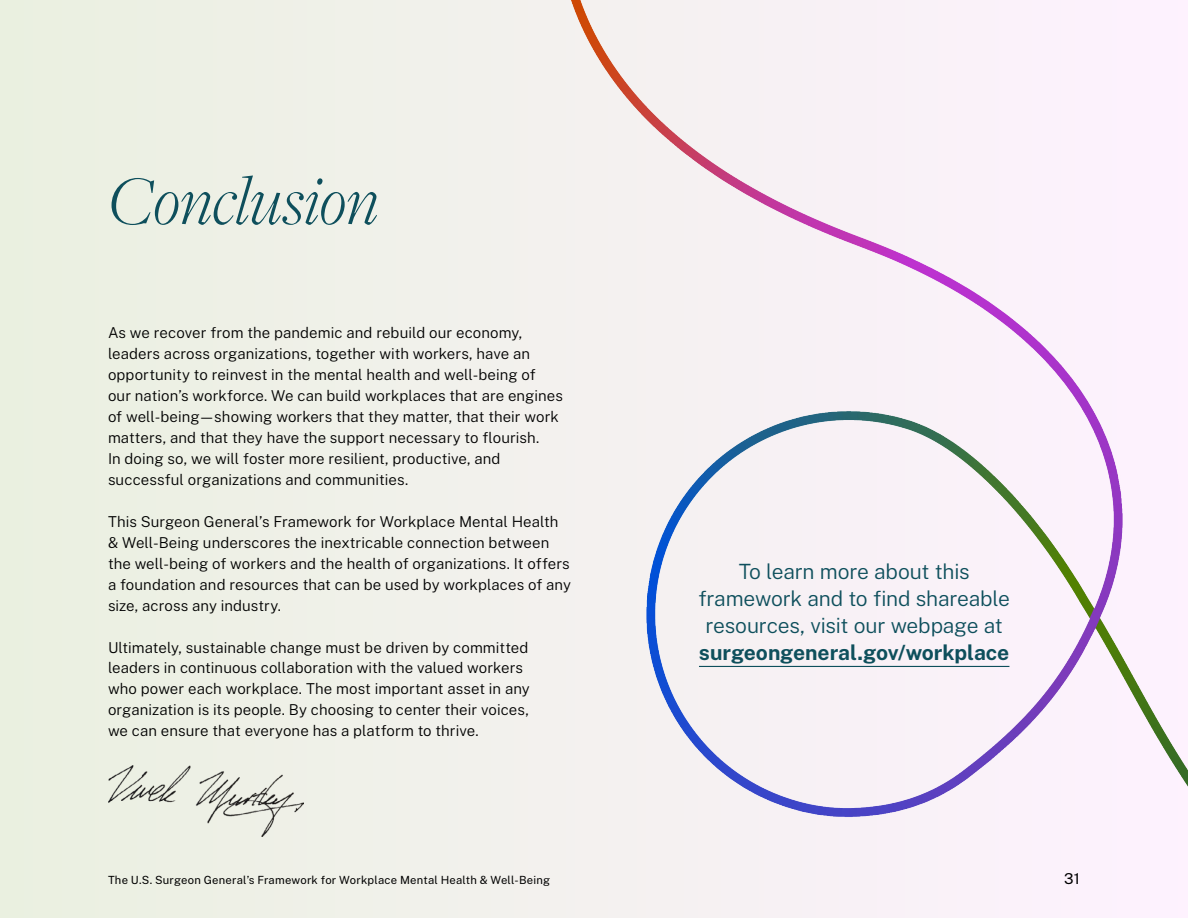
<style>
.page{position:relative;width:1188px;height:918px;background:#eff0e7}
.page>*{position:absolute;margin:0;border:0;box-sizing:border-box;transform-origin:0 0}
.t1{font:italic 300 72px "Freight Disp Pro";letter-spacing:-.01em;color:#0e4f5c}
.t2{font:300 21px/27px "Public Sans";letter-spacing:-.01em;color:#0e4f5c;text-align:center}
.t3{font:300 15px/21px "Public Sans";letter-spacing:.005em;color:#000}
.t4{font:15px "Public Sans";color:#000}
.t5{font:11.25px "Public Sans";letter-spacing:.02em;color:#000}
.s1{font-weight:700}
</style>
<div class="page">
<div style="left:571px;top:0;width:617px;height:918px;background:#f8f1f6"></div>
<hr style="left:699px;top:666px;width:310px;height:1px;background:#0e4f5c">
<img style="left:108px;top:766px;width:195px;height:71px">
<h2 class="t1" style="left:108px;top:154px;width:272px">Conclusion</h2>
<p class="t3" style="left:108px;top:321px;width:457px">As we recover from the pandemic and rebuild our economy, leaders across organizations, together with workers, have an opportunity to reinvest in the mental health and well-being of<br>our nation’s workforce. We can build workplaces that are engines of well-being—showing workers that they matter, that their work matters, and that they have the support necessary to flourish.<br>In doing so, we will foster more resilient, productive, and successful organizations and communities.</p>
<p class="t3" style="left:108px;top:510px;width:465px">This Surgeon General’s Framework for Workplace Mental Health &amp; Well-Being underscores the inextricable connection between the well-being of workers and the health of organizations. It offers a foundation and resources that can be used by workplaces of any size, across any industry.</p>
<p class="t3" style="left:108px;top:636px;width:423px">Ultimately, sustainable change must be driven by committed leaders in continuous collaboration with the valued workers who power each workplace. The most important asset in any organization is its people. By choosing to center their voices, we can ensure that everyone has a platform to thrive.</p>
<p class="t2" style="left:698px;top:557px;width:313px">To learn more about this framework and to find shareable resources, visit our webpage at <span class="s1">surgeongeneral.gov/workplace</span></p>
<p class="t5" style="left:108px;top:872px;width:444px">The U.S. Surgeon General’s Framework for Workplace Mental Health &amp; Well-Being</p>
<p class="t4" style="left:1064px;top:868px;width:17px">31</p>
</div>
